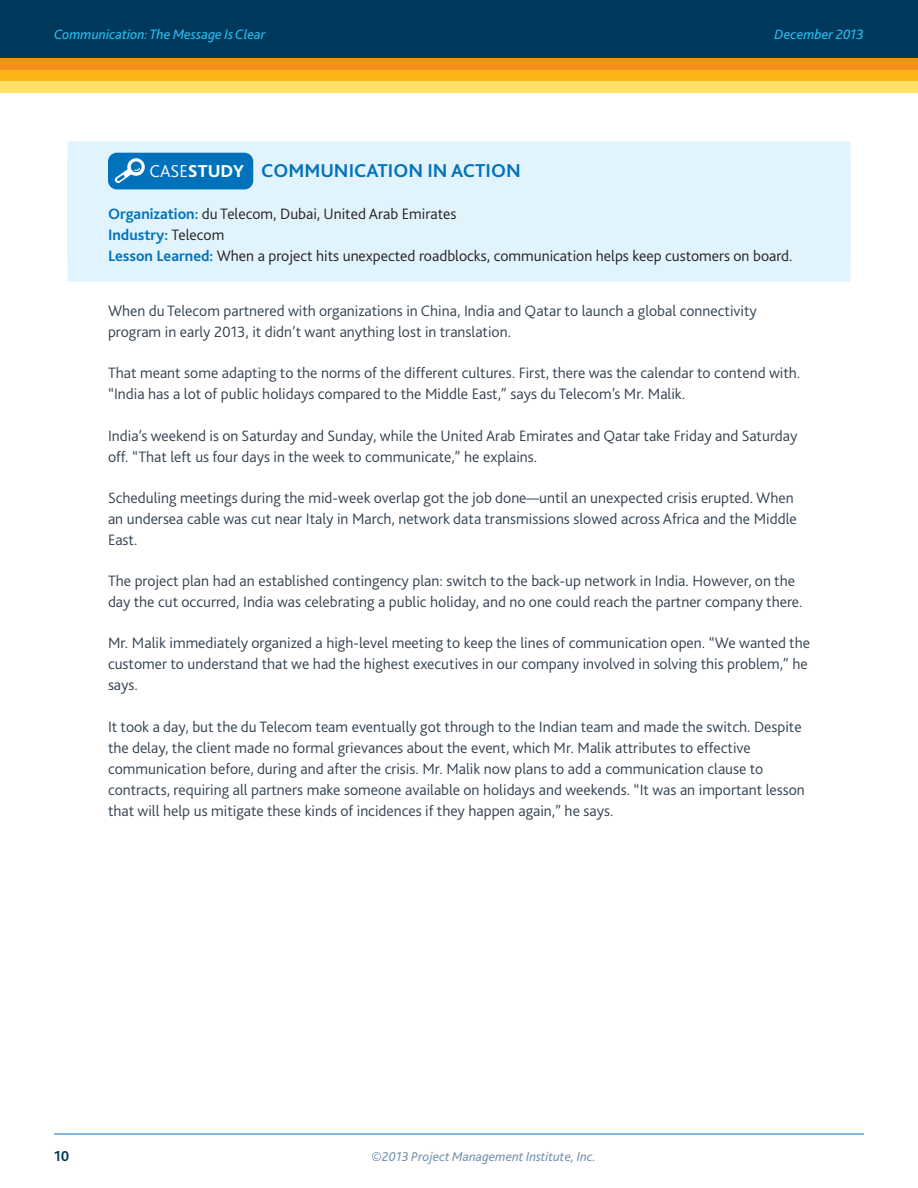
<style>
.page{position:relative;width:918px;height:1188px;background:#fff}
.page>*{position:absolute;margin:0;border:0;box-sizing:border-box;transform-origin:0 0}
.Subheading_1-b{font:700 19.5px "Bliss 2";color:#0072bc}
.t1{font:800 18px "Bliss 2";color:#fff}
.Body{font:300 15.75px/21px "Bliss 2";color:#334150}
.Body_2__black{font:300 15.75px "Bliss 2";color:#231f20}
.Body_2__black-2{font:700 15.75px "Bliss 2";color:#0072bc}
.t2{font:700 15px "Bliss 2";color:#00395c}
.t3{font:italic 14.25px "Bliss 2";color:#26bff0}
.t4{font:italic 13.5px "Bliss 2";color:#7994b0}
.s1{font-weight:300}
.s2{font-weight:700;color:#0072bc}
.s3{font-weight:300;color:#231f20}
</style>
<div class="page">
<div style="left:0;top:0;width:918px;height:81px;background:#00395c"></div>
<div style="left:0;top:58px;width:918px;height:12px;background:#f68f1e"></div>
<div style="left:0;top:70px;width:918px;height:11px;background:#fbb416"></div>
<div style="left:0;top:81px;width:918px;height:12px;background:#ffe068"></div>
<hr style="left:54px;top:1134px;width:810px;height:1px;background:#0072bc">
<div style="left:68px;top:141px;width:782px;height:120px;background:#e1f3fc"></div>
<div style="left:68px;top:162px;width:782px;height:120px;background:#e1f3fc"></div>
<div style="left:108px;top:153px;width:145px;height:36px;background:#0072bc;border-radius:9px"></div>
<svg style="left:115px;top:158px;width:30px;height:25px"></svg>
<p class="t3" style="left:54px;top:25px;width:213px">Communication: The Message Is Clear</p>
<p class="t3" style="left:775px;top:25px;width:91px">December 2013</p>
<p class="t1" style="left:149px;top:160px;width:96px"><span class="s1">CASE</span>STUDY</p>
<p class="Subheading_1-b" style="left:261px;top:159px;width:261px">COMMUNICATION IN ACTION</p>
<p class="Body_2__black" style="left:108px;top:204px;width:350px"><span class="s2">Organization:</span> du Telecom, Dubai, United Arab Emirates</p>
<p class="Body_2__black-2" style="left:108px;top:225px;width:118px">Industry: <span class="s3">Telecom</span></p>
<p class="Body_2__black" style="left:108px;top:246px;width:686px"><span class="s2">Lesson Learned:</span> When a project hits unexpected roadblocks, communication helps keep customers on board.</p>
<p class="Body" style="left:108px;top:300px;width:650px">When du Telecom partnered with organizations in China, India and Qatar to launch a global connectivity program in early 2013, it didn’t want anything lost in translation.</p>
<p class="Body" style="left:108px;top:362px;width:694px">That meant some adapting to the norms of the different cultures. First, there was the calendar to contend with. “India has a lot of public holidays compared to the Middle East,” says du Telecom’s Mr. Malik.</p>
<p class="Body" style="left:108px;top:425px;width:691px">India’s weekend is on Saturday and Sunday, while the United Arab Emirates and Qatar take Friday and Saturday off. “That left us four days in the week to communicate,” he explains.</p>
<p class="Body" style="left:108px;top:487px;width:690px">Scheduling meetings during the mid-week overlap got the job done—until an unexpected crisis erupted. When an undersea cable was cut near Italy in March, network data transmissions slowed across Africa and the Middle<br>East.</p>
<p class="Body" style="left:108px;top:570px;width:696px">The project plan had an established contingency plan: switch to the back-up network in India. However, on the day the cut occurred, India was celebrating a public holiday, and no one could reach the partner company there.</p>
<p class="Body" style="left:108px;top:632px;width:704px">Mr. Malik immediately organized a high-level meeting to keep the lines of communication open. “We wanted the customer to understand that we had the highest executives in our company involved in solving this problem,” he says.</p>
<p class="Body" style="left:108px;top:716px;width:698px">It took a day, but the du Telecom team eventually got through to the Indian team and made the switch. Despite the delay, the client made no formal grievances about the event, which Mr. Malik attributes to effective communication before, during and after the crisis. Mr. Malik now plans to add a communication clause to contracts, requiring all partners make someone available on holidays and weekends. “It was an important lesson that will help us mitigate these kinds of incidences if they happen again,” he says.</p>
<p class="t2" style="left:54px;top:1147px;width:17px">10</p>
<p class="t4" style="left:371px;top:1148px;width:226px">©2013 Project Management Institute, Inc.</p>
</div>
